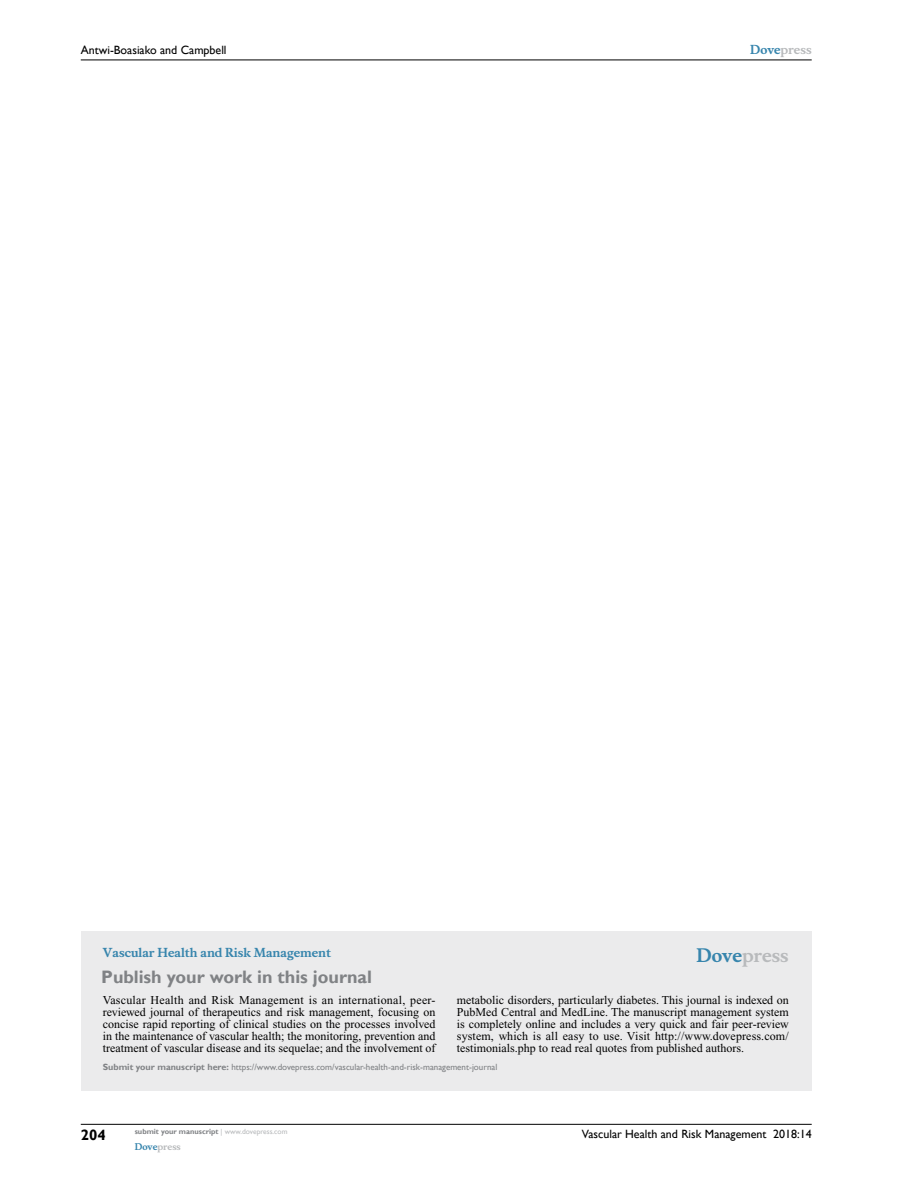
<style>
.page{position:relative;width:918px;height:1188px;background:#fff}
.page>*{position:absolute;margin:0;border:0;box-sizing:border-box;transform-origin:0 0}
.t1{font:700 18px "Gill Sans";color:#808285}
.t2{font:700 18px "Musee";color:#b8babc}
.t3{font:700 15px "Gill Sans";color:#000}
.t4{font:12px/12px "Times New Roman";color:#000;text-align:justify}
.t5{font:12px "Gill Sans";color:#000}
.t6{font:700 12px "Musee";color:#3785ad}
.t7{font:700 12px "Musee";color:#b8babc}
.t8{font:9px "Gill Sans";color:#808285}
.t9{font:700 9px "Musee";color:#b8babc}
.t10{font:700 7.5px "Gill Sans";color:#808285}
.s1{color:#3785ad}
.s2{font-weight:700}
.s3{font-weight:400;color:#b8babc}
</style>
<div class="page">
<div style="left:81px;top:931px;width:731px;height:159px;background:#ebebec"></div>
<hr style="left:81px;top:1124px;width:731px;height:1px;background:#000">
<hr style="left:81px;top:60px;width:731px;height:1px;background:#000">
<p class="t5" style="left:81px;top:43px;width:147px">Antwi-Boasiako and Campbell</p>
<p class="t7" style="left:750px;top:43px;width:63px"><span class="s1">Dove</span>press</p>
<p class="t6" style="left:103px;top:946px;width:230px">Vascular Health and Risk Management</p>
<h1 class="t1" style="left:101px;top:966px;width:272px">Publish your work in this journal</h1>
<h1 class="t2" style="left:697px;top:945px;width:94px"><span class="s1">Dove</span>press</h1>
<p class="t4" style="left:103px;top:994px;width:334px">Vascular Health and Risk Management is an international, peer&shy;reviewed journal of therapeutics and risk management, focusing on concise rapid reporting of clinical studies on the processes involved in the maintenance of vascular health; the monitoring, prevention and treatment of vascular disease and its sequelae; and the involvement of</p>
<p class="t4" style="left:457px;top:994px;width:333px">metabolic disorders, particularly diabetes. This journal is indexed on PubMed Central and MedLine. The manuscript management system is completely online and includes a very quick and fair peer-review system, which is all easy to use. Visit http://www.dovepress.com/ testimonials.php to read real quotes from published authors.</p>
<p class="t8" style="left:103px;top:1062px;width:396px"><span class="s2">Submit your manuscript here:</span> https://www.dovepress.com/vascular-health-and-risk-management-journal</p>
<p class="t3" style="left:81px;top:1126px;width:26px">204</p>
<p class="t10" style="left:135px;top:1127px;width:154px">submit your manuscript <span class="s3">| www.dovepress.com</span></p>
<p class="t9" style="left:135px;top:1141px;width:48px"><span class="s1">Dove</span>press</p>
<p class="t5" style="left:582px;top:1127px;width:231px">Vascular Health and Risk Management 2018:14</p>
</div>
